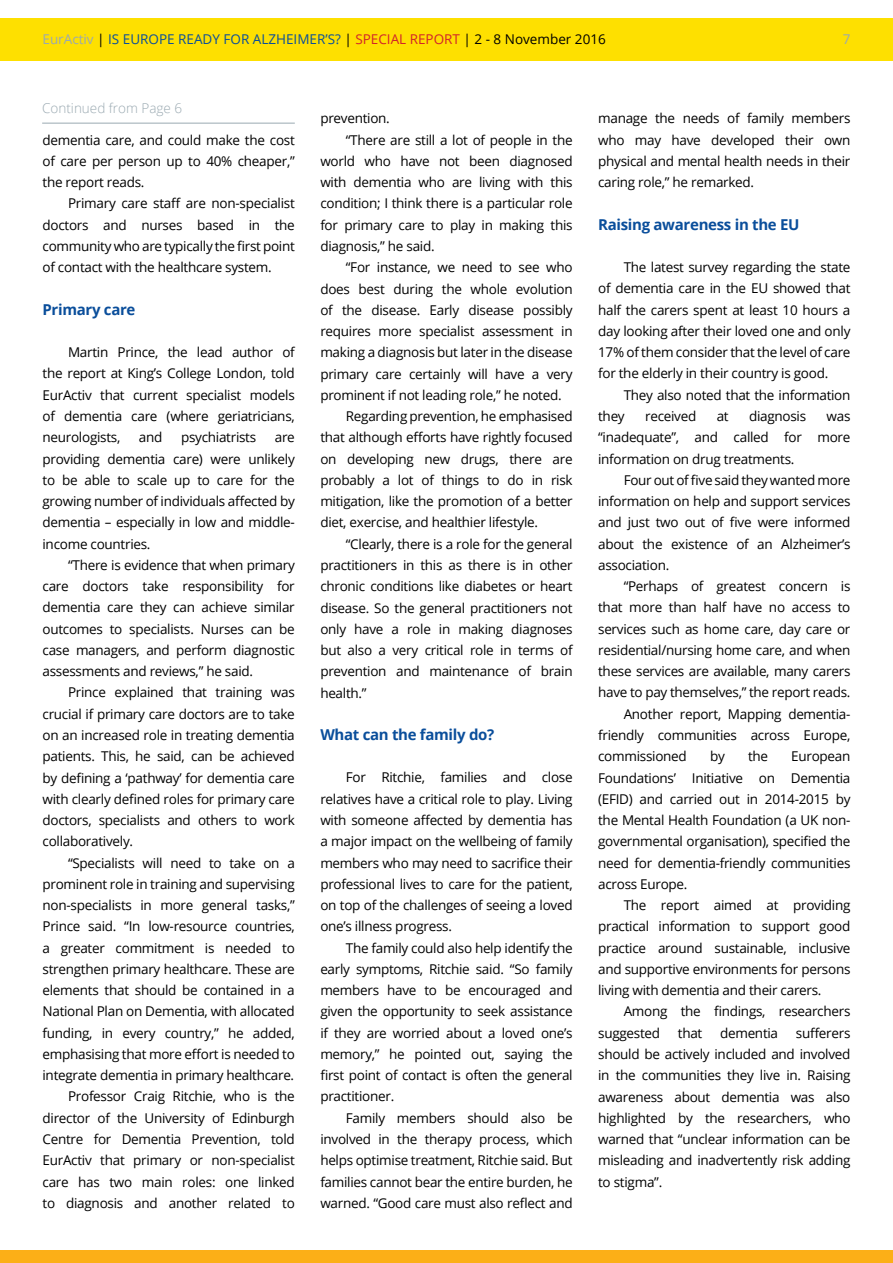
<style>
.page{position:relative;width:893px;height:1263px;background:#fff}
.page>*{position:absolute;margin:0;border:0;box-sizing:border-box;transform-origin:0 0}
.t1{font:700 15px "Open Sans";letter-spacing:-.02em;color:#0a4e9b}
.t2{font:13.5px/21.3px "Open Sans";letter-spacing:-.02em;color:#000;text-align:justify}
.t3{font:13.5px "Open Sans";color:#0a4e9b}
.t4{font:300 13.5px "Open Sans";color:#9aa9b1}
.t5{font:13.5px "Open Sans";color:#9aa9b1}
.s1{color:#9aa9b1}
.s2{color:#000}
.s3{color:#d2232a}
</style>
<div class="page">
<div style="left:0;top:18px;width:893px;height:42px;background:#fee000"></div>
<div style="left:0;top:1250px;width:893px;height:13px;background:#fcaf17"></div>
<hr style="left:42px;top:123px;width:253px;height:1px;background:#9aa9b1">
<p class="t3" style="left:43px;top:30px;width:565px"><span class="s1">EurActiv</span> <span class="s2">|</span> IS EUROPE READY FOR ALZHEIMER’S? <span class="s2">|</span> <span class="s3">SPECIAL REPORT</span> <span class="s2">| 2 - 8 November 2016</span></p>
<p class="t5" style="left:843px;top:30px;width:9px">7</p>
<p class="t4" style="left:42px;top:98px;width:142px">Continued from Page 6</p>
<p class="t2" style="left:43px;top:129px;width:254px">dementia care, and could make the cost of care per person up to 40% cheaper,” the report reads.</p>
<p class="t2" style="left:43px;top:192px;width:254px;text-indent:26px">Primary care staff are non-specialist doctors and nurses based in the community who are typically the first point of contact with the healthcare system.</p>
<p class="t1" style="left:43px;top:299px;width:94px">Primary care</p>
<p class="t2" style="left:43px;top:341px;width:254px;text-indent:26px">Martin Prince, the lead author of the report at King’s College London, told EurActiv that current specialist models of dementia care (where geriatricians, neurologists,</p>
<p class="t2" style="left:139px;top:426px;width:25px">and</p>
<p class="t2" style="left:181px;top:426px;width:77px">psychiatrists</p>
<p class="t2" style="left:43px;top:426px;width:254px;text-indent:232px">are providing dementia care) were unlikely to be able to scale up to care for the growing number of individuals affected by dementia – especially in low and middle&shy;income countries.</p>
<p class="t2" style="left:43px;top:554px;width:254px;text-indent:26px">“There is evidence that when primary care doctors take responsibility for dementia care they can achieve similar outcomes to specialists. Nurses can be case managers, and perform diagnostic assessments and reviews,” he said.</p>
<p class="t2" style="left:43px;top:681px;width:254px;text-indent:26px">Prince explained that training was crucial if primary care doctors are to take on an increased role in treating dementia patients. This, he said, can be achieved by defining a ‘pathway’ for dementia care with clearly defined roles for primary care doctors, specialists and others to work collaboratively.</p>
<p class="t2" style="left:43px;top:852px;width:254px;text-align:right">“Specialists will need to take on a prominent role in training and supervising non-specialists in more general tasks,” Prince said. “In low-resource countries, a greater commitment is needed to strengthen primary healthcare. These are elements that should be contained in a National Plan on Dementia, with allocated funding, in every country,” he added, emphasising that more effort is needed to integrate dementia in primary healthcare.<br>Professor Craig Ritchie, who is the director of the University of Edinburgh Centre for Dementia Prevention, told EurActiv that primary or non-specialist care has two main roles: one linked to diagnosis and another related to</p>
<p class="t2" style="left:320px;top:108px;width:71px">prevention.</p>
<p class="t2" style="left:346px;top:129px;width:228px">“There are still a lot of people in the</p>
<p class="t2" style="left:320px;top:150px;width:254px">world who have not been diagnosed</p>
<p class="t2" style="left:320px;top:171px;width:254px">with dementia who are living with this</p>
<p class="t2" style="left:320px;top:193px;width:254px">condition; I think there is a particular role</p>
<p class="t2" style="left:320px;top:214px;width:254px">for primary care to play in making this</p>
<p class="t2" style="left:320px;top:235px;width:116px">diagnosis,” he said.</p>
<p class="t2" style="left:346px;top:256px;width:228px">“For instance, we need to see who</p>
<p class="t2" style="left:320px;top:278px;width:254px">does best during the whole evolution</p>
<p class="t2" style="left:320px;top:299px;width:254px">of the disease. Early disease possibly</p>
<p class="t2" style="left:320px;top:320px;width:254px">requires more specialist assessment in</p>
<p class="t2" style="left:320px;top:341px;width:254px">making a diagnosis but later in the disease</p>
<p class="t2" style="left:320px;top:363px;width:254px">primary care certainly will have a very</p>
<p class="t2" style="left:320px;top:384px;width:243px">prominent if not leading role,” he noted.</p>
<p class="t2" style="left:346px;top:405px;width:228px">Regarding prevention, he emphasised</p>
<p class="t2" style="left:320px;top:426px;width:254px">that although efforts have rightly focused</p>
<p class="t2" style="left:320px;top:448px;width:254px">on developing new drugs, there are</p>
<p class="t2" style="left:320px;top:469px;width:254px">probably a lot of things to do in risk</p>
<p class="t2" style="left:320px;top:490px;width:254px">mitigation, like the promotion of a better</p>
<p class="t2" style="left:320px;top:512px;width:219px">diet, exercise, and healthier lifestyle.</p>
<p class="t2" style="left:346px;top:533px;width:228px">“Clearly, there is a role for the general</p>
<p class="t2" style="left:320px;top:554px;width:254px">practitioners in this as there is in other</p>
<p class="t2" style="left:320px;top:575px;width:254px">chronic conditions like diabetes or heart</p>
<p class="t2" style="left:320px;top:597px;width:254px">disease. So the general practitioners not</p>
<p class="t2" style="left:320px;top:618px;width:254px">only have a role in making diagnoses</p>
<p class="t2" style="left:320px;top:639px;width:254px">but also a very critical role in terms of</p>
<p class="t2" style="left:320px;top:660px;width:254px">prevention and maintenance of brain</p>
<p class="t2" style="left:320px;top:682px;width:48px">health.”</p>
<p class="t1" style="left:320px;top:724px;width:176px">What can the family do?</p>
<p class="t2" style="left:320px;top:766px;width:254px;text-indent:26px">For Ritchie, families and close relatives have a critical role to play. Living with someone affected by dementia has a major impact on the wellbeing of family members who may need to sacrifice their professional lives to care for the patient, on top of the challenges of seeing a loved one’s illness progress.</p>
<p class="t2" style="left:320px;top:937px;width:254px;text-indent:26px">The family could also help identify the early symptoms, Ritchie said. “So family members have to be encouraged and given the opportunity to seek assistance if they are worried about a loved one’s memory,” he pointed out, saying the first point of contact is often the general practitioner.</p>
<p class="t2" style="left:320px;top:1107px;width:254px;text-indent:26px">Family members should also be involved in the therapy process, which helps optimise treatment, Ritchie said. But families cannot bear the entire burden, he warned. “Good care must also reflect and</p>
<p class="t2" style="left:598px;top:107px;width:254px">manage the needs of family members who may have developed their own physical and mental health needs in their caring role,” he remarked.</p>
<p class="t1" style="left:598px;top:214px;width:203px">Raising awareness in the EU</p>
<p class="t2" style="left:598px;top:256px;width:254px;text-indent:26px">The latest survey regarding the state of dementia care in the EU showed that half the carers spent at least 10 hours a day looking after their loved one and only 17% of them consider that the level of care for the elderly in their country is good.</p>
<p class="t2" style="left:598px;top:384px;width:254px;text-indent:26px">They also noted that the information they</p>
<p class="t2" style="left:645px;top:405px;width:53px">received</p>
<p class="t2" style="left:717px;top:405px;width:14px">at</p>
<p class="t2" style="left:749px;top:405px;width:59px">diagnosis</p>
<p class="t2" style="left:598px;top:405px;width:254px;text-indent:228px">was “inadequate”, and called for more information on drug treatments.</p>
<p class="t2" style="left:598px;top:469px;width:254px;text-indent:26px">Four out of five said they wanted more information on help and support services and just two out of five were informed about the existence of an Alzheimer’s association.</p>
<p class="t2" style="left:624px;top:575px;width:228px">“Perhaps of greatest concern is</p>
<p class="t2" style="left:598px;top:596px;width:254px">that more than half have no access to</p>
<p class="t2" style="left:598px;top:618px;width:254px">services such as home care, day care or</p>
<p class="t2" style="left:598px;top:639px;width:254px">residential/nursing home care, and when</p>
<p class="t2" style="left:598px;top:660px;width:254px">these services are available, many carers</p>
<p class="t2" style="left:598px;top:681px;width:254px">have to pay themselves,” the report reads.</p>
<p class="t2" style="left:624px;top:703px;width:228px">Another report, Mapping dementia-</p>
<p class="t2" style="left:598px;top:724px;width:254px">friendly communities across Europe,</p>
<p class="t2" style="left:598px;top:745px;width:90px">commissioned</p>
<p class="t2" style="left:710px;top:745px;width:16px">by</p>
<p class="t2" style="left:748px;top:745px;width:22px">the</p>
<p class="t2" style="left:598px;top:745px;width:254px;text-indent:193px">European Foundations’ Initiative on Dementia (EFID) and carried out in 2014-2015 by the Mental Health Foundation (a UK non&shy;governmental organisation), specified the need for dementia-friendly communities across Europe.</p>
<p class="t2" style="left:598px;top:894px;width:254px;text-indent:26px">The report aimed at providing practical information to support good practice around sustainable, inclusive and supportive environments for persons living with dementia and their carers.</p>
<p class="t2" style="left:598px;top:1000px;width:254px;text-indent:26px">Among the findings, researchers suggested</p>
<p class="t2" style="left:598px;top:1022px;width:254px;text-indent:198px">sufferers should be actively included and involved in the communities they live in. Raising awareness about dementia was also highlighted by the researchers, who warned that “unclear information can be misleading and inadvertently risk adding to stigma”.</p>
<p class="t2" style="left:678px;top:1022px;width:26px">that</p>
<p class="t2" style="left:720px;top:1022px;width:60px">dementia</p>
</div>
